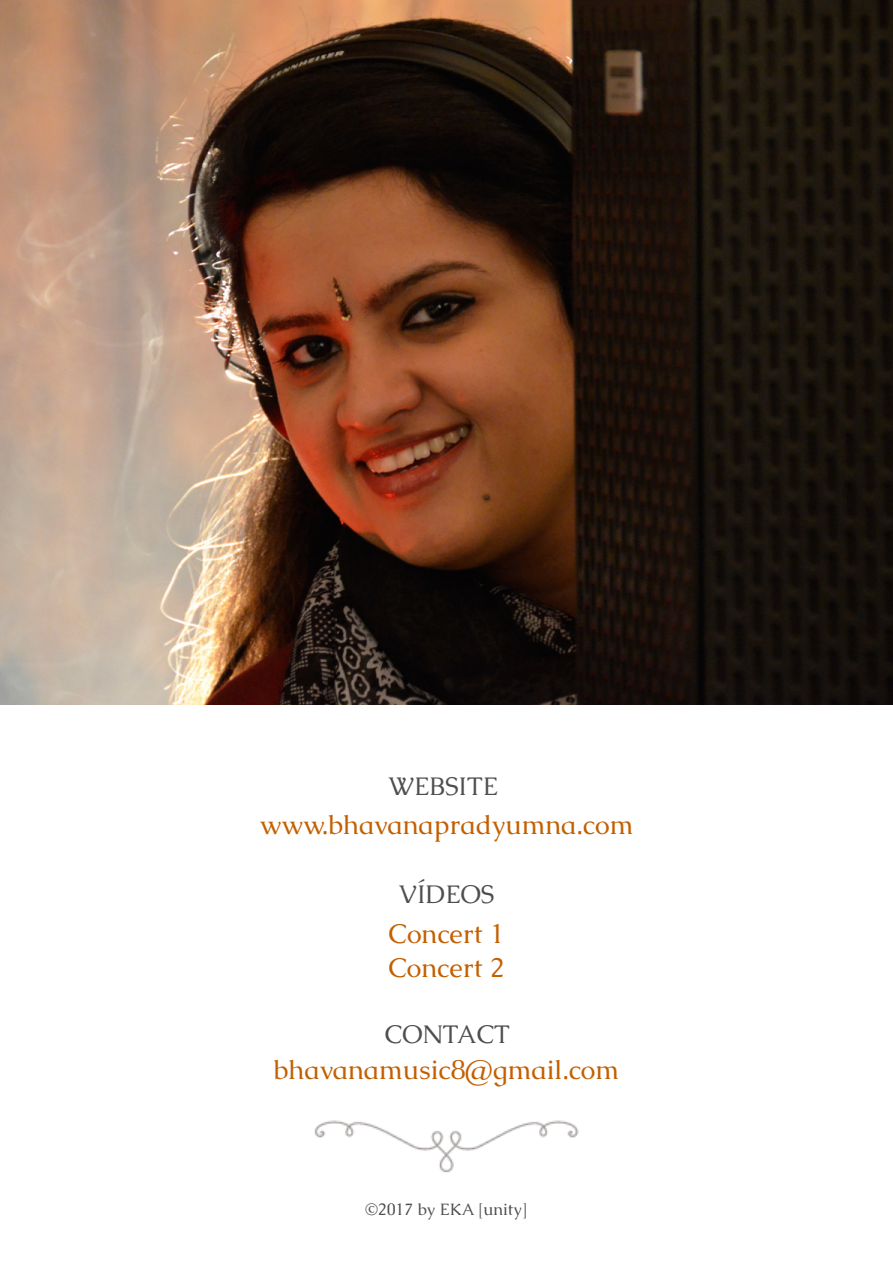
<style>
.page{position:relative;width:893px;height:1263px;background:#fff}
.page>*{position:absolute;margin:0;border:0;box-sizing:border-box;transform-origin:0 0}
.t1{font:27px/34.5px "Caudex";color:#c45f00}
.t2{font:25.5px "Caudex";color:#4f4d4d}
.t3{font:16.5px "Caudex";color:#4f4d4d}
</style>
<div class="page">
<img style="left:0;top:0;width:893px;height:705px">
<img style="left:314px;top:1120px;width:265px;height:53px">
<p class="t2" style="left:389px;top:770px;width:111px">WEBSITE</p>
<p class="t1" style="left:260px;top:807px;width:375px">www.bhavanapradyumna.com</p>
<p class="t2" style="left:399px;top:878px;width:97px">VÍDEOS</p>
<p class="t1" style="left:388px;top:916px;width:118px">Concert 1<br>Concert 2</p>
<p class="t2" style="left:385px;top:1018px;width:126px">CONTACT</p>
<p class="t1" style="left:274px;top:1052px;width:347px">bhavanamusic8@gmail.com</p>
<p class="t3" style="left:365px;top:1198px;width:163px">©2017 by EKA [unity]</p>
</div>
